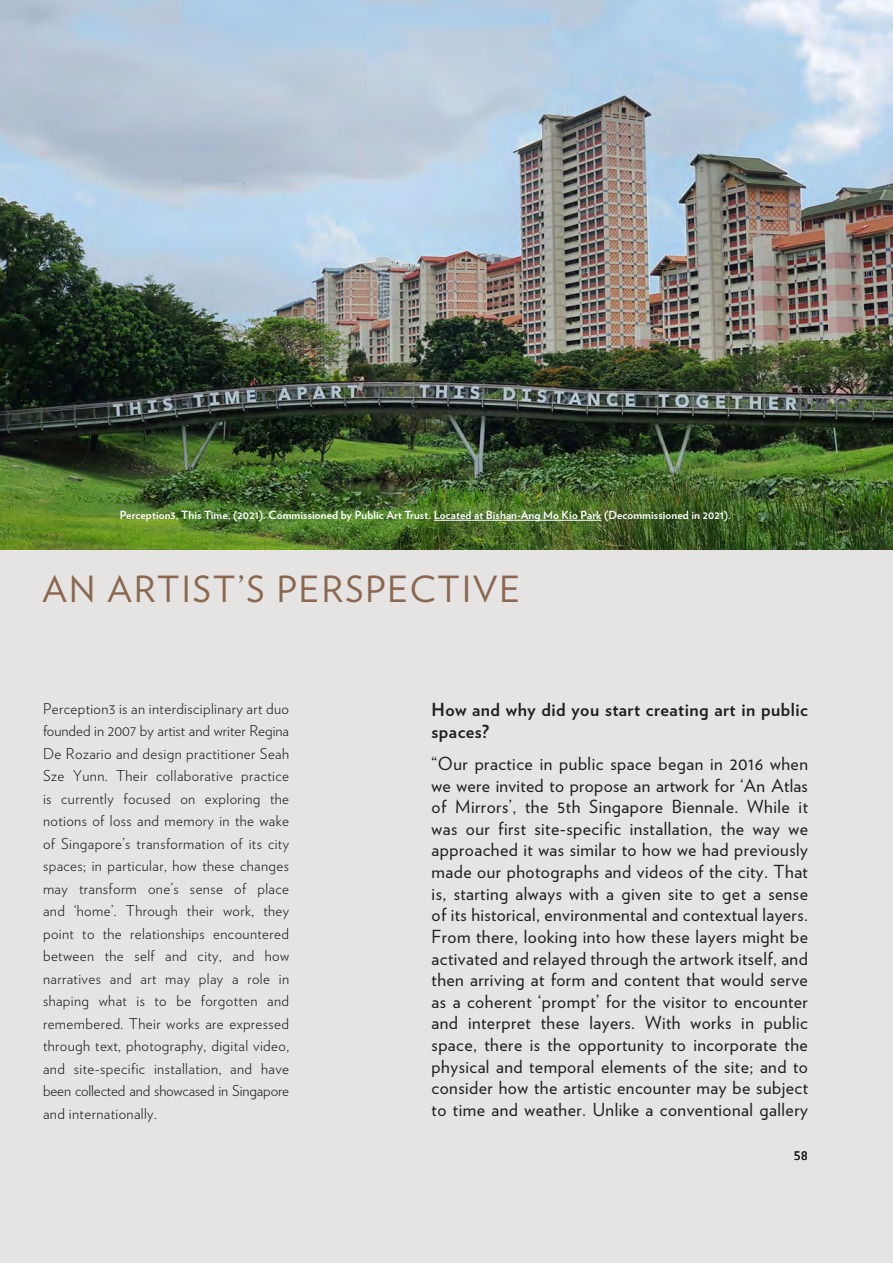
<style>
.page{position:relative;width:893px;height:1263px;background:#e6e4e3}
.page>*{position:absolute;margin:0;border:0;box-sizing:border-box;transform-origin:0 0}
.Body{font:36px "Verlag";letter-spacing:.06em;color:#8b674f}
.Body-2{font:18px/21.6px "Verlag";letter-spacing:.025em;color:#231f20;text-align:justify}
.Body-3{font:700 18px/21.6px "Verlag";letter-spacing:.025em;color:#231f20}
.Body-4{font:300 15px/22.5px "Verlag";letter-spacing:-.01em;color:#231f20;text-align:justify}
.t1{font:15px "Verlag";color:#231f20}
.t2{font:700 11.25px "Verlag";letter-spacing:.01em;color:#fff}
</style>
<div class="page">
<img style="left:0;top:0;width:893px;height:549px">
<hr style="left:434px;top:520px;width:168px;height:1px;background:#fff">
<p class="t2" style="left:120px;top:506px;width:613px">Perception3, This Time, (2021). Commissioned by Public Art Trust. Located at Bishan-Ang Mo Kio Park (Decommissioned in 2021).</p>
<p class="Body" style="left:42px;top:562px;width:479px">AN ARTIST’S PERSPECTIVE</p>
<p class="Body-4" style="left:43px;top:696px;width:248px">Perception3 is an interdisciplinary art duo founded in 2007 by artist and writer Regina De Rozario and design practitioner Seah Sze Yunn. Their collaborative practice is currently focused on exploring the notions of loss and memory in the wake of Singapore’s transformation of its city spaces; in particular, how these changes may transform one’s sense of place and ‘home’. Through their work, they point to the relationships encountered between the self and city, and how narratives and art may play a role in shaping what is to be forgotten and remembered. Their works are expressed through text, photography, digital video, and site-specific installation, and have been collected and showcased in Singapore and internationally.</p>
<p class="Body-3" style="left:432px;top:698px;width:378px">How and why did you start creating art in public spaces?</p>
<p class="Body-2" style="left:432px;top:752px;width:378px">“Our practice in public space began in 2016 when we were invited to propose an artwork for ‘An Atlas of Mirrors’, the 5th Singapore Biennale. While it was our first site-specific installation, the way we approached it was similar to how we had previously made our photographs and videos of the city. That is, starting always with a given site to get a sense of its historical, environmental and contextual layers.<br>From there, looking into how these layers might be activated and relayed through the artwork itself, and then arriving at form and content that would serve as a coherent ‘prompt’ for the visitor to encounter and interpret these layers. With works in public space, there is the opportunity to incorporate the physical and temporal elements of the site; and to consider how the artistic encounter may be subject to time and weather. Unlike a conventional gallery</p>
<p class="t1" style="left:794px;top:1143px;width:16px">58</p>
</div>
